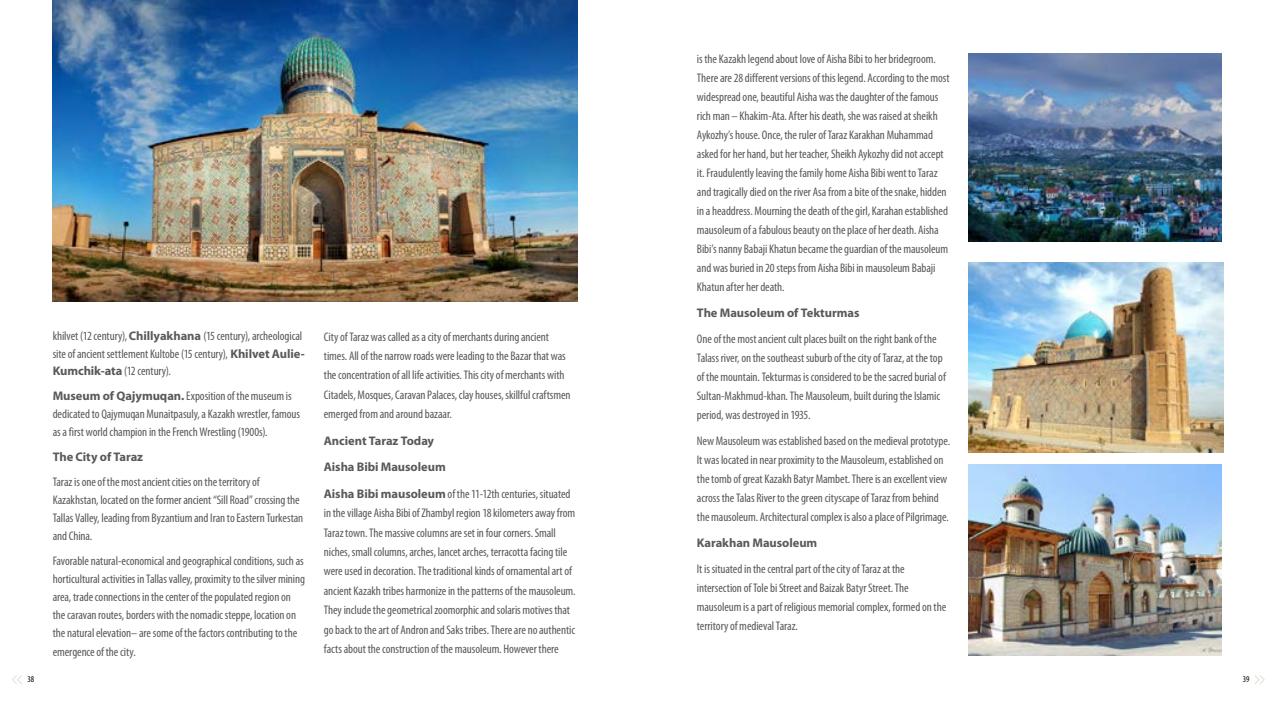
<style>
.page{position:relative;width:1276px;height:709px;background:#fff}
.page>*{position:absolute;margin:0;border:0;box-sizing:border-box;transform-origin:0 0}
.t1{font:condensed 12.5px/19px "Myriad Pro";letter-spacing:-.005em;color:#58595b}
.t2{font:700 12.5px/26.5px "Myriad Pro";letter-spacing:-.005em;color:#58595b}
.t3{font:condensed 8.75px "Myriad Pro";color:#000}
.s1{font-weight:700;font-stretch:normal}
.s2{font-weight:400;font-stretch:condensed}
</style>
<div class="page">
<svg style="left:1255px;top:675px;width:9px;height:9px"></svg>
<svg style="left:12px;top:675px;width:10px;height:9px"></svg>
<img style="left:968px;top:464px;width:253px;height:192px">
<img style="left:968px;top:262px;width:255px;height:190px">
<img style="left:968px;top:53px;width:253px;height:188px">
<img style="left:53px;top:0;width:524px;height:302px">
<p class="t1" style="left:53px;top:326px;width:253px;line-height:17.9px">khilvet (12 century), <span class="s1">Chillyakhana</span> (15 century), archeological site of ancient settlement Kultobe (15 century), <span class="s1">Khilvet Aulie-<br>Kumchik-ata</span> (12 century).</p>
<p class="t1" style="left:53px;top:387px;width:249px;line-height:17.9px"><span class="s1">Museum of Qajymuqan.</span> Exposition of the museum is dedicated to Qajymuqan Munaitpasuly, a Kazakh wrestler, famous as a first world champion in the French Wrestling (1900s).</p>
<p class="t2" style="left:53px;top:443px;width:92px">The City of Taraz</p>
<p class="t1" style="left:53px;top:473px;width:252px;line-height:17.9px">Taraz is one of the most ancient cities on the territory of Kazakhstan, located on the former ancient “Sill Road” crossing the Tallas Valley, leading from Byzantium and Iran to Eastern Turkestan and China.</p>
<p class="t1" style="left:53px;top:552px;width:254px;line-height:17.9px">Favorable natural-economical and geographical conditions, such as horticultural activities in Tallas valley, proximity to the silver mining area, trade connections in the center of the populated region on the caravan routes, borders with the nomadic steppe, location on the natural elevation– are some of the factors contributing to the</p>
<p class="t1" style="left:53px;top:642px;width:85px">emergence of the city.</p>
<p class="t1" style="left:324px;top:326px;width:248px;line-height:19.4px">City of Taraz was called as a city of merchants during ancient times. All of the narrow roads were leading to the Bazar that was the concentration of all life activities. This city of merchants with Citadels, Mosques, Caravan Palaces, clay houses, skillful craftsmen emerged from and around bazaar.</p>
<p class="t2" style="left:324px;top:427px;width:248px">Ancient Taraz Today<br>Aisha Bibi Mausoleum<br>Aisha Bibi mausoleum <span class="s2">of the 11-12th centuries, situated</span></p>
<p class="t1" style="left:324px;top:503px;width:253px;line-height:19.4px">in the village Aisha Bibi of Zhambyl region 18 kilometers away from Taraz town. The massive columns are set in four corners. Small niches, small columns, arches, lancet arches, terracotta facing tile were used in decoration. The traditional kinds of ornamental art of ancient Kazakh tribes harmonize in the patterns of the mausoleum.<br>They include the geometrical zoomorphic and solaris motives that go back to the art of Andron and Saks tribes. There are no authentic facts about the construction of the mausoleum. However there</p>
<p class="t1" style="left:697px;top:49px;width:254px">is the Kazakh legend about love of Aisha Bibi to her bridegroom.<br>There are 28 different versions of this legend. According to the most widespread one, beautiful Aisha was the daughter of the famous rich man – Khakim-Ata. After his death, she was raised at sheikh Aykozhy’s house. Once, the ruler of Taraz Karakhan Muhammad asked for her hand, but her teacher, Sheikh Aykozhy did not accept it. Fraudulently leaving the family home Aisha Bibi went to Taraz and tragically died on the river Asa from a bite of the snake, hidden in a headdress. Mourning the death of the girl, Karahan established mausoleum of a fabulous beauty on the place of her death. Aisha Bibi’s nanny Babaji Khatun became the guardian of the mausoleum and was buried in 20 steps from Aisha Bibi in mausoleum Babaji Khatun after her death.</p>
<p class="t2" style="left:697px;top:299px;width:164px">The Mausoleum of Tekturmas</p>
<p class="t1" style="left:697px;top:329px;width:250px">One of the most ancient cult places built on the right bank of the Talass river, on the southeast suburb of the city of Taraz, at the top of the mountain. Tekturmas is considered to be the sacred burial of Sultan-Makhmud-khan. The Mausoleum, built during the Islamic period, was destroyed in 1935.</p>
<p class="t1" style="left:697px;top:431px;width:255px">New Mausoleum was established based on the medieval prototype.<br>It was located in near proximity to the Mausoleum, established on the tomb of great Kazakh Batyr Mambet. There is an excellent view across the Talas River to the green cityscape of Taraz from behind the mausoleum. Architectural complex is also a place of Pilgrimage.</p>
<p class="t2" style="left:697px;top:529px;width:122px">Karakhan Mausoleum</p>
<p class="t1" style="left:697px;top:559px;width:251px">It is situated in the central part of the city of Taraz at the intersection of Tole bi Street and Baizak Batyr Street. The mausoleum is a part of religious memorial complex, formed on the territory of medieval Taraz.</p>
<p class="t3" style="left:28px;top:674px;width:8px">38</p>
<p class="t3" style="left:1242px;top:674px;width:8px">39</p>
</div>
